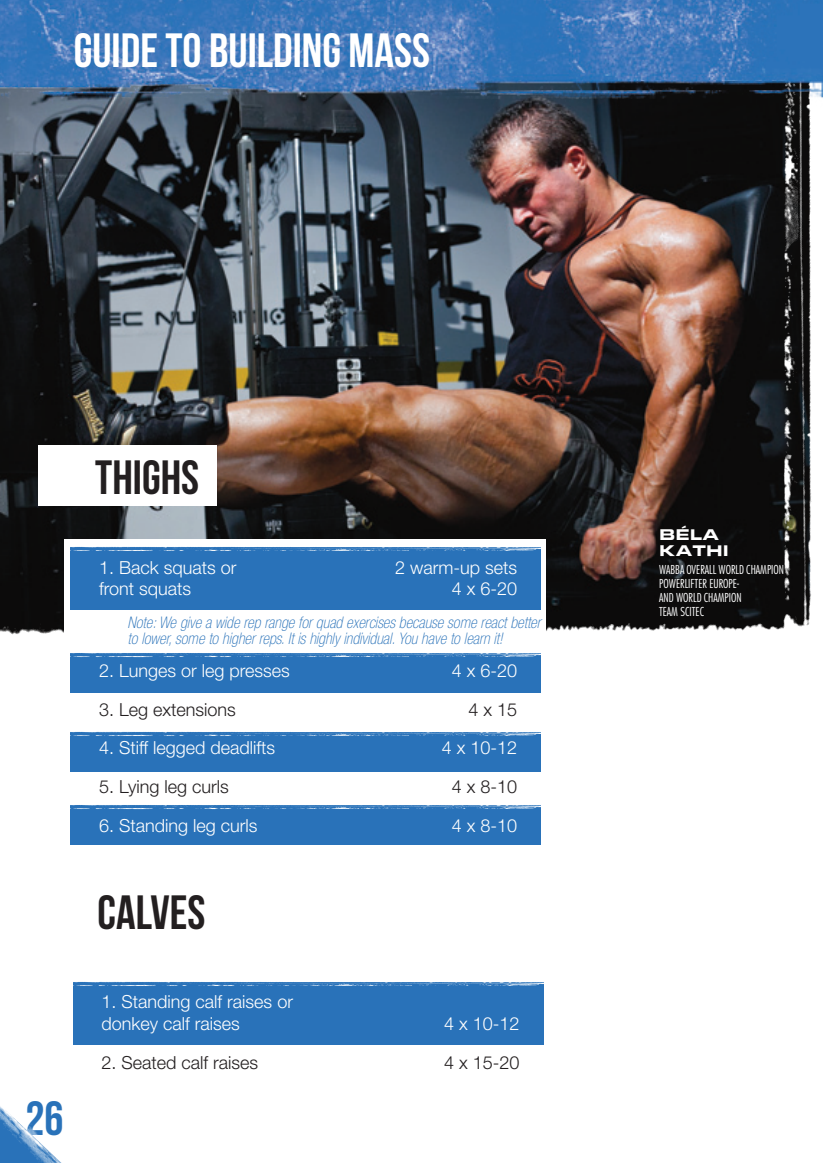
<style>
.page{position:relative;width:823px;height:1163px;background:#fff}
.page>*{position:absolute;margin:0;border:0;box-sizing:border-box;transform-origin:0 0}
.t1{font:48px "Bebas Neue";color:#fff}
.t2{font:48px "Bebas Neue";color:#231f20}
.t3{font:48px "Bebas Neue";color:#2972b9}
.t4{font:300 18px/21.6px "Helvetica Neue LT Pro";color:#fff}
.t5{font:300 18px "Helvetica Neue LT Pro";color:#231f20}
.t6{font:italic 100 condensed 16px/16px "Helvetica Neue LT Pro";color:#2972b9}
.t7{font:900 16px/16px "Eurostile H Extended";color:#fff}
.t8{font:300 condensed 12px/14px "Futura LT Pro";color:#fff}
</style>
<div class="page">
<img style="left:0;top:181px;width:812px;height:454px">
<img style="left:0;top:0;width:822px;height:181px">
<img style="left:0;top:1106px;width:61px;height:56px">
<img style="left:73px;top:982px;width:471px;height:63px">
<div style="left:73px;top:981px;width:469px;height:63px;background:#2972b9"></div>
<div style="left:38px;top:445px;width:179px;height:60px;background:#fff"></div>
<img style="left:64px;top:539px;width:481px;height:306px">
<img style="left:71px;top:545px;width:469px;height:64px">
<img style="left:71px;top:651px;width:469px;height:41px">
<img style="left:71px;top:730px;width:469px;height:40px">
<img style="left:71px;top:803px;width:469px;height:41px">
<h1 class="t1" style="left:74px;top:24px;width:357px">GUIDE TO BUILDING MASS</h1>
<h1 class="t3" style="left:26px;top:1091px;width:40px">26</h1>
<h1 class="t2" style="left:95px;top:451px;width:105px">Thighs</h1>
<p class="t4" style="left:99px;top:556px;width:139px">1. Back squats or</p>
<p class="t4" style="left:395px;top:556px;width:124px">2 warm-up sets</p>
<p class="t4" style="left:99px;top:577px;width:93px">front squats</p>
<p class="t4" style="left:451px;top:577px;width:67px">4 x 6-20</p>
<p class="t6" style="left:127px;top:615px;width:414px">Note: We give a wide rep range for quad exercises because some react better to lower, some to higher reps. It is highly individual. You have to learn it!</p>
<p class="t4" style="left:99px;top:659px;width:192px">2. Lunges or leg presses</p>
<p class="t4" style="left:451px;top:659px;width:67px">4 x 6-20</p>
<p class="t5" style="left:99px;top:698px;width:138px">3. Leg extensions</p>
<p class="t5" style="left:468px;top:698px;width:50px">4 x 15</p>
<p class="t4" style="left:99px;top:736px;width:178px">4. Stiff legged deadlifts</p>
<p class="t4" style="left:441px;top:736px;width:77px">4 x 10-12</p>
<p class="t5" style="left:99px;top:775px;width:131px">5. Lying leg curls</p>
<p class="t5" style="left:451px;top:775px;width:67px">4 x 8-10</p>
<p class="t4" style="left:99px;top:814px;width:160px">6. Standing leg curls</p>
<p class="t4" style="left:451px;top:814px;width:67px">4 x 8-10</p>
<h1 class="t2" style="left:98px;top:885px;width:109px">CALVES</h1>
<p class="t4" style="left:101px;top:990px;width:193px">1. Standing calf raises or donkey calf raises</p>
<p class="t4" style="left:444px;top:1012px;width:77px">4 x 10-12</p>
<p class="t5" style="left:101px;top:1051px;width:158px">2. Seated calf raises</p>
<p class="t5" style="left:444px;top:1051px;width:77px">4 x 15-20</p>
<p class="t7" style="left:658px;top:526px;width:71px">BÉLA<br>KATHI</p>
<p class="t8" style="left:658px;top:562px;width:126px">WABBA OVERALL WORLD CHAMPIO N<br>POWERLIFTER EU ROPE-<br>AND WORLD CHAMPION<br>TEAM SCITEC</p>
</div>
